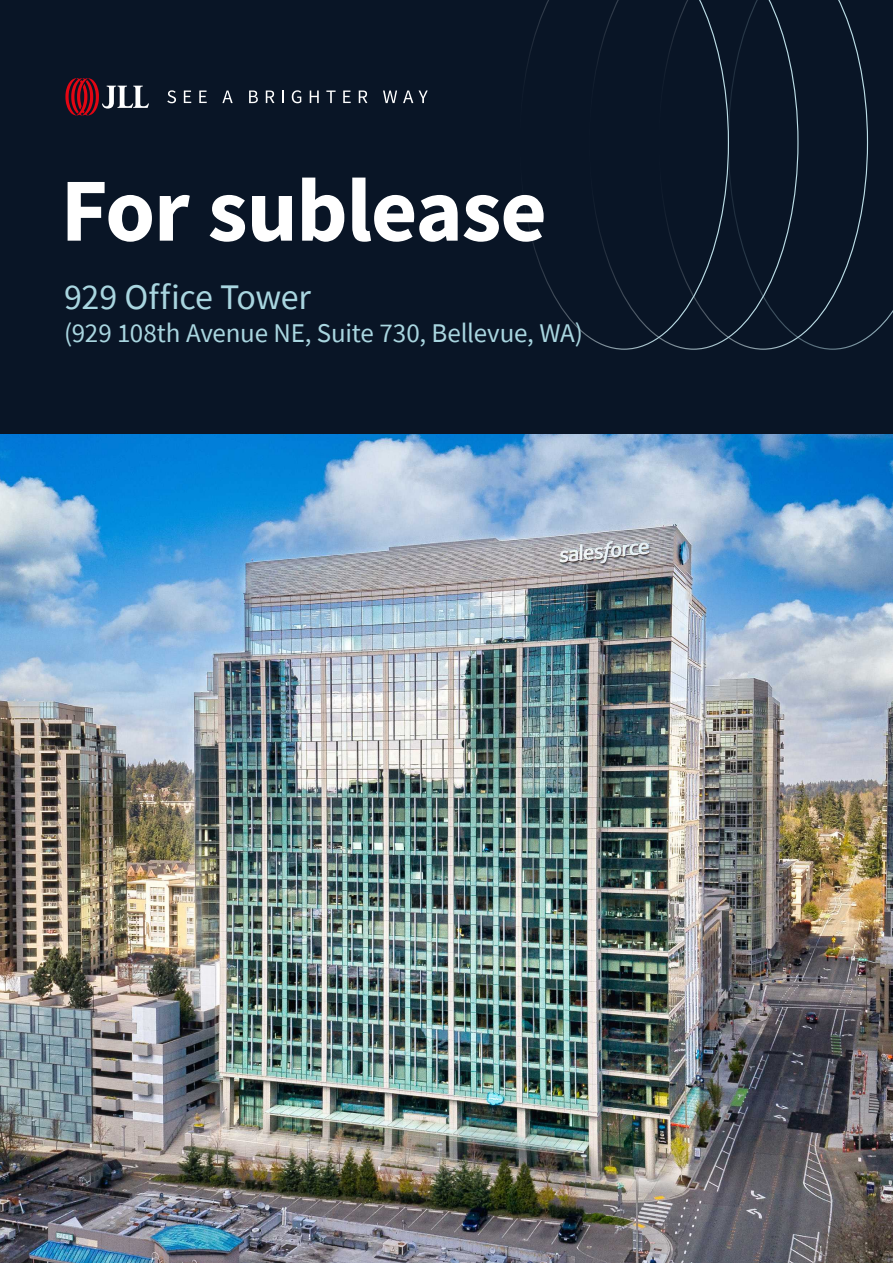
<style>
.page{position:relative;width:893px;height:1263px;background:#fff}
.page>*{position:absolute;margin:0;border:0;box-sizing:border-box;transform-origin:0 0}
.Heading_-_60pt{font:700 90px "Source Sans Pro";letter-spacing:-.015em;color:#fff}
.Heading_-_24pt{font:36px "Source Sans Pro";letter-spacing:-.01em;color:#a9d6e0}
.Heading_-_24pt-2{font:27px "Source Sans Pro";letter-spacing:-.01em;color:#a9d6e0}
</style>
<div class="page">
<div style="left:0;top:0;width:893px;height:434px;background:#091526"></div>
<img style="left:0;top:434px;width:893px;height:829px">
<svg style="left:798px;top:0;width:70px;height:350px"></svg>
<svg style="left:729px;top:0;width:69px;height:350px"></svg>
<svg style="left:525px;top:0;width:204px;height:350px"></svg>
<svg style="left:167px;top:90px;width:9px;height:13px"></svg>
<svg style="left:184px;top:91px;width:7px;height:12px"></svg>
<svg style="left:199px;top:91px;width:8px;height:12px"></svg>
<svg style="left:222px;top:91px;width:11px;height:12px"></svg>
<svg style="left:249px;top:91px;width:9px;height:12px"></svg>
<svg style="left:266px;top:91px;width:8px;height:12px"></svg>
<svg style="left:282px;top:91px;width:2px;height:12px"></svg>
<svg style="left:292px;top:90px;width:9px;height:13px"></svg>
<svg style="left:310px;top:91px;width:9px;height:12px"></svg>
<svg style="left:326px;top:91px;width:10px;height:12px"></svg>
<svg style="left:343px;top:91px;width:8px;height:12px"></svg>
<svg style="left:359px;top:91px;width:8px;height:12px"></svg>
<svg style="left:383px;top:91px;width:14px;height:12px"></svg>
<svg style="left:403px;top:91px;width:10px;height:12px"></svg>
<svg style="left:419px;top:91px;width:9px;height:12px"></svg>
<svg style="left:65px;top:78px;width:84px;height:37px"></svg>
<p class="Heading_-_60pt" style="left:61px;top:150px;width:488px">For sublease</p>
<p class="Heading_-_24pt" style="left:64px;top:275px;width:248px">929 Office Tower</p>
<p class="Heading_-_24pt-2" style="left:64px;top:316px;width:520px">(929 108th Avenue NE, Suite 730, Bellevue, WA)</p>
</div>
